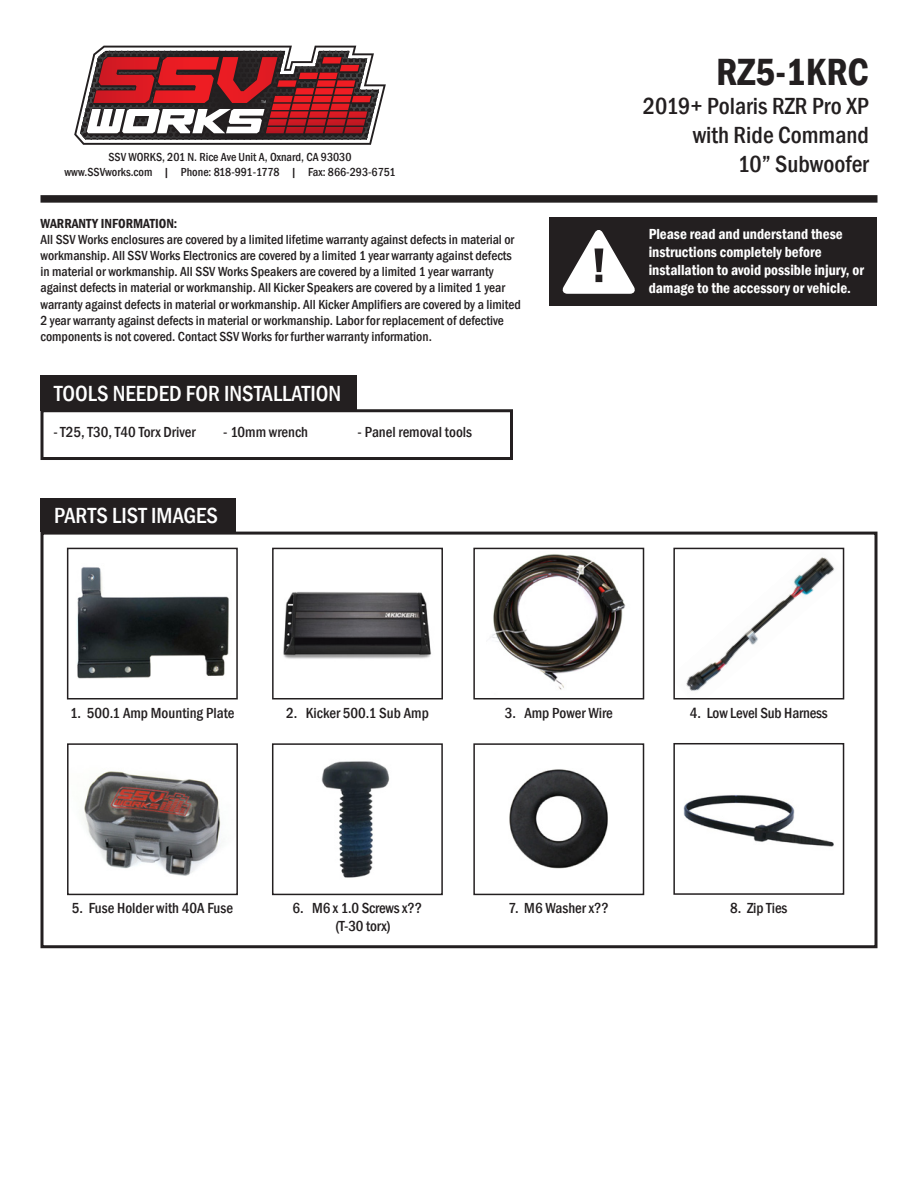
<style>
.page{position:relative;width:918px;height:1188px;background:#fff}
.page>*{position:absolute;margin:0;border:0;box-sizing:border-box;transform-origin:0 0}
.t1{font:600 condensed 50.4px "Franklin Gothic";color:#231f20}
.t2{font:600 condensed 39px "Franklin Gothic";color:#231f20}
.t3{font:500 condensed 24px/28.8px "Franklin Gothic";color:#231f20;text-align:right}
.t4{font:500 condensed 22.5px "Franklin Gothic";color:#fff}
.t5{font:500 condensed 15px/18px "Franklin Gothic";color:#231f20}
.t6{font:600 condensed 15px/18px "Franklin Gothic";color:#fff}
.t7{font:500 condensed 13.5px/16.2px "Franklin Gothic";color:#231f20}
.t8{font:600 condensed 13.5px "Franklin Gothic";color:#231f20}
.t9{font:500 condensed 12px "Franklin Gothic";color:#231f20}
</style>
<div class="page">
<div style="left:40px;top:195px;width:838px;height:8px;background:#231f20"></div>
<svg style="left:74px;top:46px;width:312px;height:99px"></svg>
<div style="left:549px;top:217px;width:328px;height:89px;background:#231f20"></div>
<svg style="left:562px;top:230px;width:73px;height:64px"></svg>
<div style="left:40px;top:376px;width:317px;height:35px;background:#231f20"></div>
<div style="left:40px;top:409px;width:473px;height:51px;border:3px solid #231f20"></div>
<div style="left:40px;top:498px;width:196px;height:34px;background:#231f20"></div>
<div style="left:40px;top:532px;width:838px;height:416px;border:3px solid #231f20"></div>
<img style="left:490px;top:554px;width:136px;height:136px">
<div style="left:473px;top:548px;width:171px;height:151px;border:2px solid #231f20"></div>
<img style="left:321px;top:761px;width:69px;height:117px">
<div style="left:272px;top:743px;width:171px;height:152px;border:2px solid #231f20"></div>
<img style="left:686px;top:557px;width:149px;height:134px">
<div style="left:673px;top:548px;width:171px;height:151px;border:2px solid #231f20"></div>
<img style="left:509px;top:769px;width:99px;height:100px">
<div style="left:473px;top:743px;width:171px;height:152px;border:2px solid #231f20"></div>
<img style="left:683px;top:795px;width:151px;height:52px">
<div style="left:673px;top:743px;width:171px;height:152px;border:2px solid #231f20"></div>
<img style="left:84px;top:771px;width:137px;height:105px">
<div style="left:67px;top:743px;width:171px;height:152px;border:2px solid #231f20"></div>
<img style="left:77px;top:567px;width:152px;height:112px">
<div style="left:67px;top:548px;width:171px;height:151px;border:2px solid #231f20"></div>
<img style="left:283px;top:592px;width:149px;height:67px">
<div style="left:272px;top:548px;width:171px;height:151px;border:2px solid #231f20"></div>
<p class="t9" style="left:109px;top:150px;width:245px">SSV WORKS, 201 N. Rice Ave Unit A, Oxnard, CA 93030</p>
<p class="t9" style="left:65px;top:164px;width:332px">www.SSVworks.com | Phone: 818-991-1778 | Fax: 866-293-6751</p>
<p class="t8" style="left:40px;top:214px;width:138px">WARRANTY INFORMATION:</p>
<p class="t7" style="left:40px;top:231px;width:482px">All SSV Works enclosures are covered by a limited lifetime warranty against defects in material or workmanship. All SSV Works Electronics are covered by a limited 1 year warranty against defects in material or workmanship. All SSV Works Speakers are covered by a limited 1 year warranty against defects in material or workmanship. All Kicker Speakers are covered by a limited 1 year warranty against defects in material or workmanship. All Kicker Amplifiers are covered by a limited 2 year warranty against defects in material or workmanship. Labor for replacement of defective components is not covered. Contact SSV Works for further warranty information.</p>
<p class="t4" style="left:54px;top:379px;width:289px">TOOLS NEEDED FOR INSTALLATION</p>
<p class="t5" style="left:54px;top:423px;width:143px">- T25, T30, T40 Torx Driver</p>
<p class="t5" style="left:223px;top:423px;width:86px">- 10mm wrench</p>
<p class="t5" style="left:358px;top:423px;width:116px">- Panel removal tools</p>
<p class="t4" style="left:54px;top:501px;width:166px">PARTS LIST IMAGES</p>
<p class="t1" style="left:590px;top:232px;width:19px">!</p>
<p class="t2" style="left:716px;top:46px;width:154px">RZ5-1KRC</p>
<p class="t3" style="left:643px;top:92px;width:228px">2019+ Polaris RZR Pro XP with Ride Command</p>
<p class="t3" style="left:738px;top:149px;width:132px">10” Subwoofer</p>
<p class="t6" style="left:649px;top:225px;width:217px">Please read and understand these instructions completely before installation to avoid possible injury, or damage to the accessory or vehicle.</p>
<p class="t5" style="left:70px;top:703px;width:166px">1. 500.1 Amp Mounting Plate</p>
<p class="t5" style="left:286px;top:703px;width:144px">2. Kicker 500.1 Sub Amp</p>
<p class="t5" style="left:505px;top:703px;width:110px">3. Amp Power Wire</p>
<p class="t5" style="left:690px;top:703px;width:140px">4. Low Level Sub Harness</p>
<p class="t5" style="left:72px;top:899px;width:163px">5. Fuse Holder with 40A Fuse</p>
<p class="t5" style="left:509px;top:899px;width:102px">7. M6 Washer x??</p>
<p class="t5" style="left:730px;top:899px;width:59px">8. Zip Ties</p>
<p class="t5" style="left:335px;top:899px;width:88px;text-indent:-43px">6. M6 x 1.0 Screws x?? (T-30 torx)</p>
</div>
